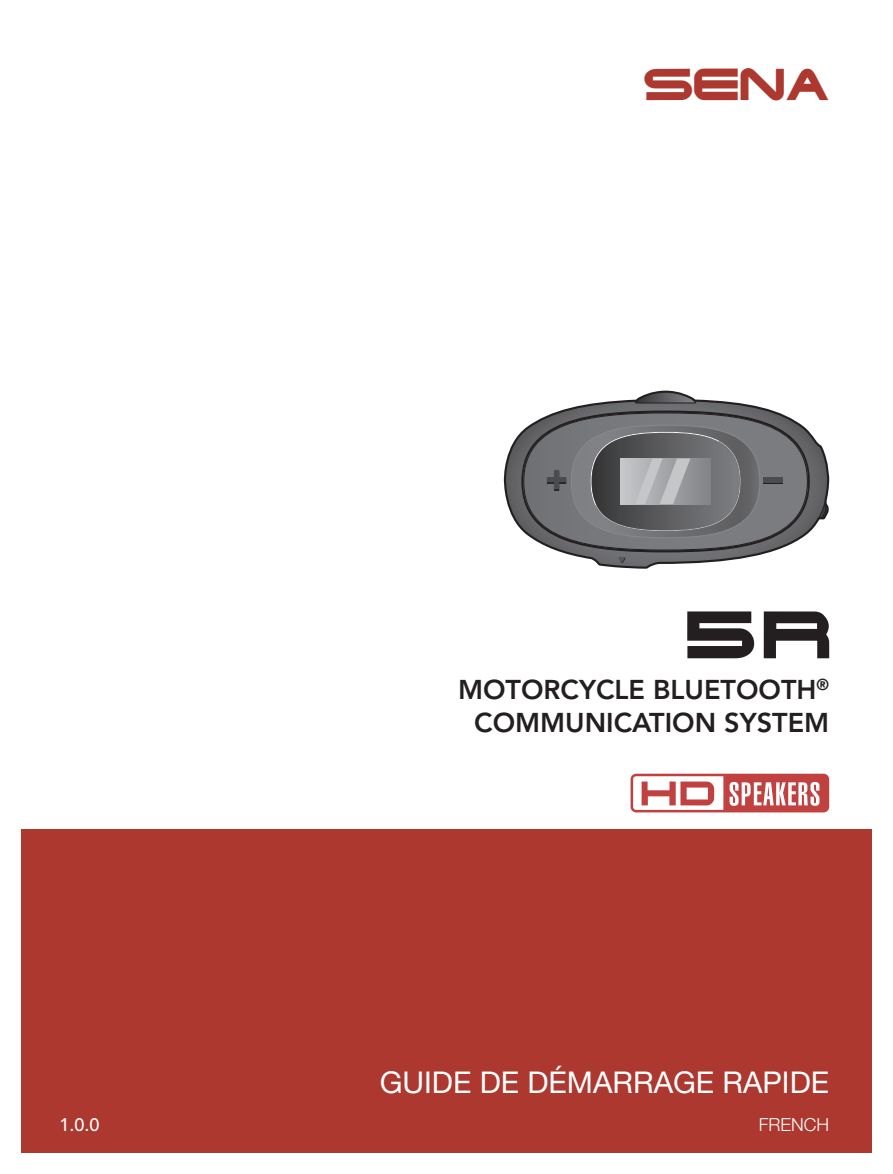
<style>
.page{position:relative;width:893px;height:1174px;background:#fff}
.page>*{position:absolute;margin:0;border:0;box-sizing:border-box;transform-origin:0 0}
.t1{font:42px "Xoireqe";color:#ac382f}
.t2{font:30px "Helvetica Neue LT Std";color:#fff}
.t3{font:800 27px/32.4px "Avenir LT Std";color:#231f20;text-align:center}
.t4{font:300 18px "Helvetica Neue LT Std";color:#fff}
.t5{font:500 18px "Avenir LT Std";color:#fff}
</style>
<div class="page">
<div style="left:21px;top:829px;width:851px;height:323px;background:#ac382f"></div>
<svg style="left:687px;top:611px;width:142px;height:47px"></svg>
<svg style="left:504px;top:390px;width:325px;height:178px"></svg>
<svg style="left:521px;top:410px;width:289px;height:153px;background:#77787b"></svg>
<svg style="left:631px;top:773px;width:198px;height:39px"></svg>
<p class="t5" style="left:60px;top:1114px;width:42px">1.0.0</p>
<h1 class="t1" style="left:643px;top:65px;width:188px">SENA</h1>
<p class="t3" style="left:458px;top:673px;width:373px">MOTORCYCLE BLUETOOTH<sup>®<br></sup>COMMUNICATION SYSTEM</p>
<p class="t2" style="left:380px;top:1064px;width:451px">GUIDE DE DÉMARRAGE RAPIDE</p>
<p class="t4" style="left:759px;top:1114px;width:72px">FRENCH</p>
</div>
